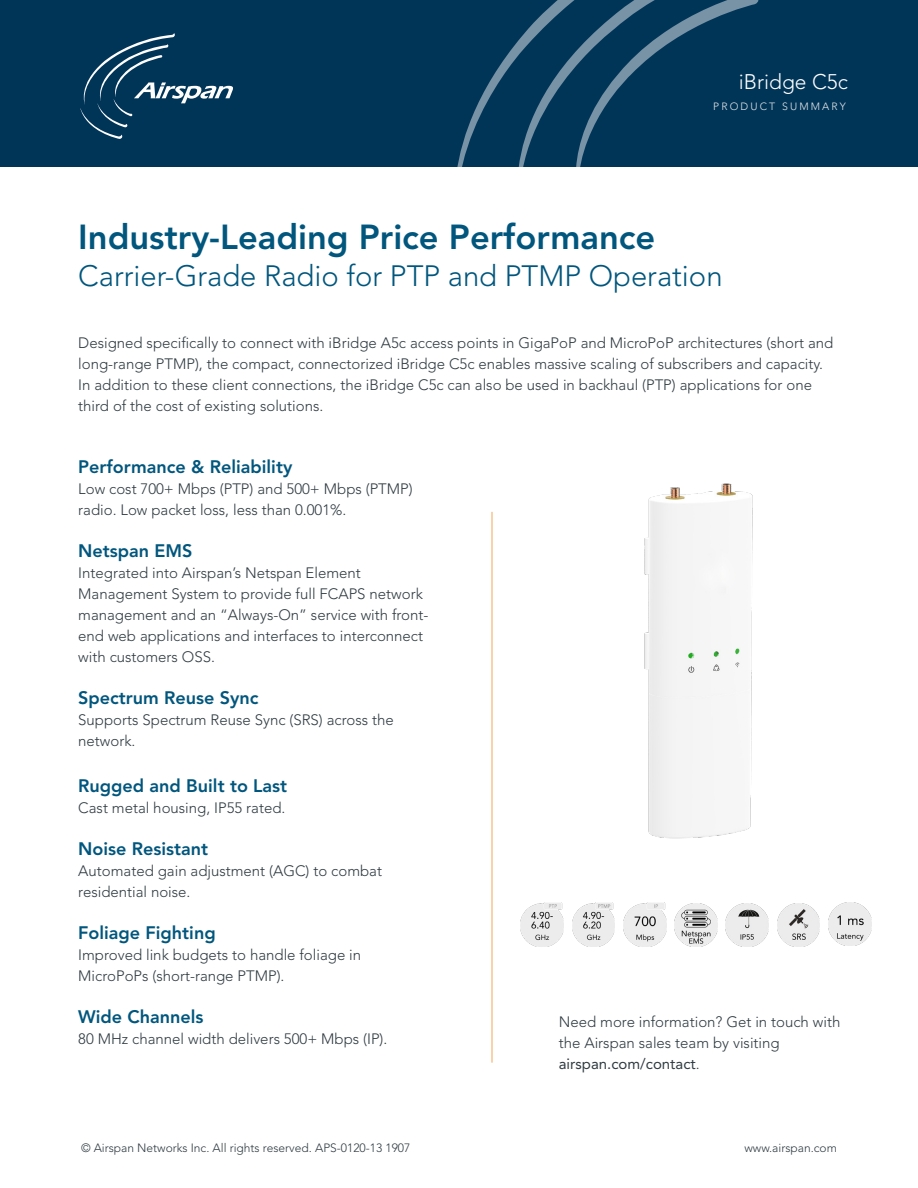
<style>
.page{position:relative;width:918px;height:1188px;background:#fff}
.page>*{position:absolute;margin:0;border:0;box-sizing:border-box;transform-origin:0 0}
.t1{font:800 34.5px "Avenir LT Std";color:#00567d}
.t2{font:300 29.25px "Avenir LT Std";color:#00567d}
.t3{font:300 21px "Avenir LT Std";color:#fff}
.t4{font:800 18px "Avenir LT Std";color:#00567d}
.t5{font:300 15px/21px "Avenir LT Std";color:#303c42}
.t6{font:300 12px "Avenir LT Std";color:#303c42}
.t7{font:300 10.5px "Avenir LT Std";letter-spacing:.2em;color:#e6e7e8}
.s1{font-weight:400}
</style>
<div class="page">
<div style="left:0;top:0;width:918px;height:166px;background:#003558"></div>
<svg style="left:80px;top:33px;width:153px;height:106px"></svg>
<svg style="left:429px;top:0;width:381px;height:167px"></svg>
<hr style="left:492px;top:512px;width:1px;height:551px;background:#f4a556">
<img style="left:644px;top:483px;width:109px;height:356px">
<img style="left:726px;top:904px;width:42px;height:42px">
<img style="left:521px;top:903px;width:42px;height:44px">
<img style="left:572px;top:903px;width:43px;height:43px">
<img style="left:829px;top:903px;width:42px;height:42px">
<img style="left:623px;top:903px;width:43px;height:43px">
<img style="left:777px;top:904px;width:43px;height:42px">
<img style="left:675px;top:904px;width:42px;height:42px">
<h1 class="t1" style="left:78px;top:217px;width:578px">Industry-Leading Price Performance</h1>
<h3 class="t3" style="left:739px;top:69px;width:110px">iBridge C5c</h3>
<p class="t7" style="left:713px;top:101px;width:134px">PRODUCT SUMMARY</p>
<h2 class="t2" style="left:78px;top:259px;width:646px">Carrier-Grade Radio for PTP and PTMP Operation</h2>
<p class="t5" style="left:78px;top:333px;width:757px">Designed specifically to connect with iBridge A5c access points in GigaPoP and MicroPoP architectures (short and long-range PTMP), the compact, connectorized iBridge C5c enables massive scaling of subscribers and capacity.<br>In addition to these client connections, the iBridge C5c can also be used in backhaul (PTP) applications for one third of the cost of existing solutions.</p>
<p class="t4" style="left:78px;top:456px;width:216px">Performance &amp; Reliability</p>
<p class="t5" style="left:78px;top:479px;width:336px">Low cost 700+ Mbps (PTP) and 500+ Mbps (PTMP) radio. Low packet loss, less than 0.001%.</p>
<p class="t4" style="left:78px;top:540px;width:116px">Netspan EMS</p>
<p class="t5" style="left:78px;top:563px;width:352px">Integrated into Airspan’s Netspan Element Management System to provide full FCAPS network management and an “Always-On” service with front&shy;end web applications and interfaces to interconnect with customers OSS.</p>
<p class="t4" style="left:78px;top:687px;width:182px">Spectrum Reuse Sync</p>
<p class="t5" style="left:78px;top:710px;width:317px">Supports Spectrum Reuse Sync (SRS) across the network.</p>
<p class="t4" style="left:78px;top:776px;width:211px">Rugged and Built to Last</p>
<p class="t5" style="left:78px;top:798px;width:209px">Cast metal housing, IP55 rated.</p>
<p class="t4" style="left:78px;top:839px;width:131px">Noise Resistant</p>
<p class="t5" style="left:78px;top:861px;width:305px">Automated gain adjustment (AGC) to combat residential noise.</p>
<p class="t4" style="left:78px;top:923px;width:139px">Foliage Fighting</p>
<p class="t5" style="left:78px;top:945px;width:284px">Improved link budgets to handle foliage in<br>MicroPoPs (short-range PTMP).</p>
<p class="t4" style="left:78px;top:1007px;width:127px">Wide Channels</p>
<p class="t5" style="left:78px;top:1029px;width:311px">80 MHz channel width delivers 500+ Mbps (IP).</p>
<p class="t5" style="left:559px;top:1011px;width:283px">Need more information? Get in touch with the Airspan sales team by visiting <span class="s1">airspan.com/contact</span>.</p>
<p class="t6" style="left:81px;top:1141px;width:331px">© Airspan Networks Inc. All rights reserved. APS-0120-13 1907</p>
<p class="t6" style="left:745px;top:1141px;width:94px">www.airspan.com</p>
</div>
